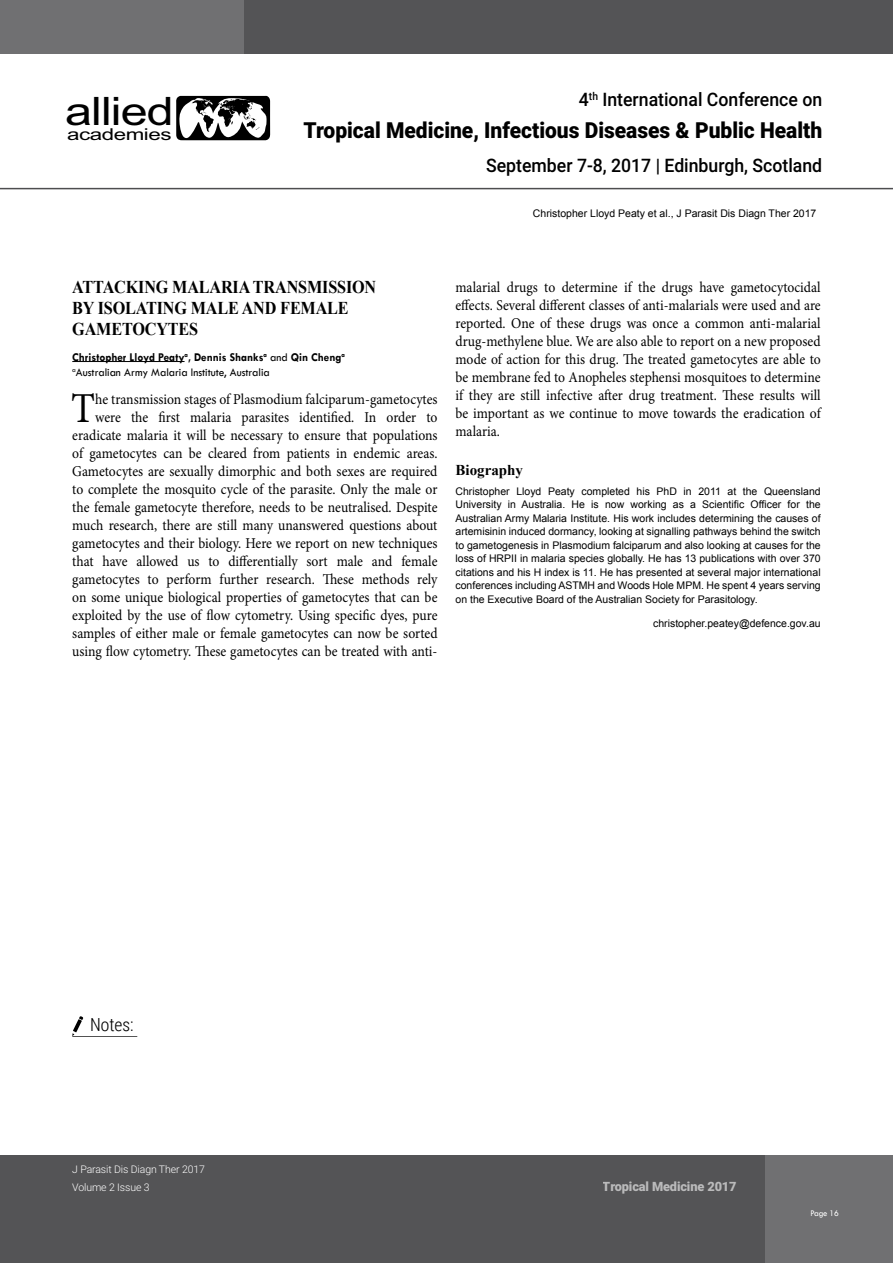
<style>
.page{position:relative;width:893px;height:1263px;background:#fff}
.page>*{position:absolute;margin:0;border:0;box-sizing:border-box;transform-origin:0 0}
.t1{font:42.75px "Minion Pro";color:#000;scale:.91 1}
.t2{font:39.15px "Arial";letter-spacing:-.02em;color:#000;scale:1.24 1}
.t3{font:900 22.05px "Roboto";color:#000;scale:.95 1}
.t4{font:500 18.6px "Roboto";color:#000;scale:.95 1}
.t5{font:700 18px/21px "Times New Roman";letter-spacing:-.01em;color:#000;scale:.9 1}
.t6{font:300 18px "Roboto Condensed";color:#000}
.t7{font:16.35px "Arial";letter-spacing:-.02em;color:#000;scale:1.36 1}
.t8{font:15px/18px "Minion Pro";color:#000;text-align:right;scale:.91 1}
.t9{font:700 15px "Times New Roman";color:#000}
.t10{font:900 12.75px "Roboto";letter-spacing:-.01em;color:#fff}
.t11{font:12px/15px "Tw Cen";color:#000;scale:.95 1}
.t12{font:10.5px/13.5px "Arial";color:#000;text-align:justify}
.t13{font:300 10.5px/17.4px "Roboto";letter-spacing:-.01em;color:#fff}
.t14{font:9px "Tw Cen";letter-spacing:-.02em;color:#fff;scale:.95 1}
.s1{font-weight:700}
</style>
<div class="page">
<svg style="left:176px;top:96px;width:94px;height:44px"></svg>
<svg style="left:0;top:1155px;width:893px;height:108px;background:#58585a"></svg>
<svg style="left:0;top:0;width:893px;height:54px;background:#5b5b5d"></svg>
<hr style="left:0;top:188px;width:893px;height:1px;background:#4d4d4f">
<svg style="left:72px;top:1016px;width:65px;height:21px"></svg>
<hr style="left:72px;top:361px;width:113px;height:1px;background:#000">
<h2 class="t2" style="left:65px;top:85px;width:89px">allied</h2>
<p class="t7" style="left:67px;top:123px;width:78px">academies</p>
<p class="t4" style="left:579px;top:87px;width:258px">4<sup>th</sup> International Conference on</p>
<h3 class="t3" style="left:303px;top:115px;width:548px">Tropical Medicine, Infectious Diseases &amp; Public Health</h3>
<p class="t4" style="left:486px;top:152px;width:355px">September 7-8, 2017 | Edinburgh, Scotland</p>
<p class="t12" style="left:533px;top:207px;width:285px">Christopher Lloyd Peaty et al., J Parasit Dis Diagn Ther 2017</p>
<p class="t5" style="left:72px;top:276px;width:339px">ATTACKING MALARIA TRANSMISSION<br>BY ISOLATING MALE AND FEMALE<br>GAMETOCYTES</p>
<p class="t11" style="left:72px;top:349px;width:289px"><span class="s1">Christopher Lloyd Peaty</span><sup>a</sup><span class="s1">, Dennis Shanks</span><sup>a</sup> and <span class="s1">Qin Cheng</span><sup>a </sup><sup>a</sup>Australian Army Malaria Institute, Australia</p>
<h1 class="t1" style="left:71px;top:380px;width:28px">T</h1>
<p class="t8" style="left:72px;top:391px;width:403px">he transmission stages of Plasmodium falciparum-gametocytes were the first malaria parasites identified. In order to eradicate malaria it will be necessary to ensure that populations of gametocytes can be cleared from patients in endemic areas.<br>Gametocytes are sexually dimorphic and both sexes are required to complete the mosquito cycle of the parasite. Only the male or the female gametocyte therefore, needs to be neutralised. Despite much research, there are still many unanswered questions about gametocytes and their biology. Here we report on new techniques that have allowed us to differentially sort male and female gametocytes to perform further research. These methods rely on some unique biological properties of gametocytes that can be exploited by the use of flow cytometry. Using specific dyes, pure samples of either male or female gametocytes can now be sorted using flow cytometry. These gametocytes can be treated with anti-</p>
<p class="t8" style="left:455px;top:278px;width:403px;text-align:justify">malarial drugs to determine if the drugs have gametocytocidal effects. Several different classes of anti-malarials were used and are reported. One of these drugs was once a common anti-malarial drug-methylene blue. We are also able to report on a new proposed mode of action for this drug. The treated gametocytes are able to be membrane fed to Anopheles stephensi mosquitoes to determine if they are still infective after drug treatment. These results will be important as we continue to move towards the eradication of malaria.</p>
<p class="t9" style="left:455px;top:460px;width:69px">Biography</p>
<p class="t12" style="left:455px;top:484px;width:367px">Christopher Lloyd Peaty completed his PhD in 2011 at the Queensland University in Australia. He is now working as a Scientific Officer for the Australian Army Malaria Institute. His work includes determining the causes of artemisinin induced dormancy, looking at signalling pathways behind the switch to gametogenesis in Plasmodium falciparum and also looking at causes for the loss of HRPII in malaria species globally. He has 13 publications with over 370 citations and his H index is 11. He has presented at several major international conferences including ASTMH and Woods Hole MPM. He spent 4 years serving on the Executive Board of the Australian Society for Parasitology.</p>
<p class="t12" style="left:653px;top:617px;width:169px">christopher.peatey@defence.gov.au</p>
<p class="t6" style="left:90px;top:1012px;width:45px">Notes:</p>
<p class="t13" style="left:72px;top:1161px;width:134px">J Parasit Dis Diagn Ther 2017<br>Volume 2 Issue 3</p>
<p class="t10" style="left:603px;top:1177px;width:135px">Tropical Medicine 2017</p>
<p class="t14" style="left:810px;top:1207px;width:32px">Page 16</p>
</div>
